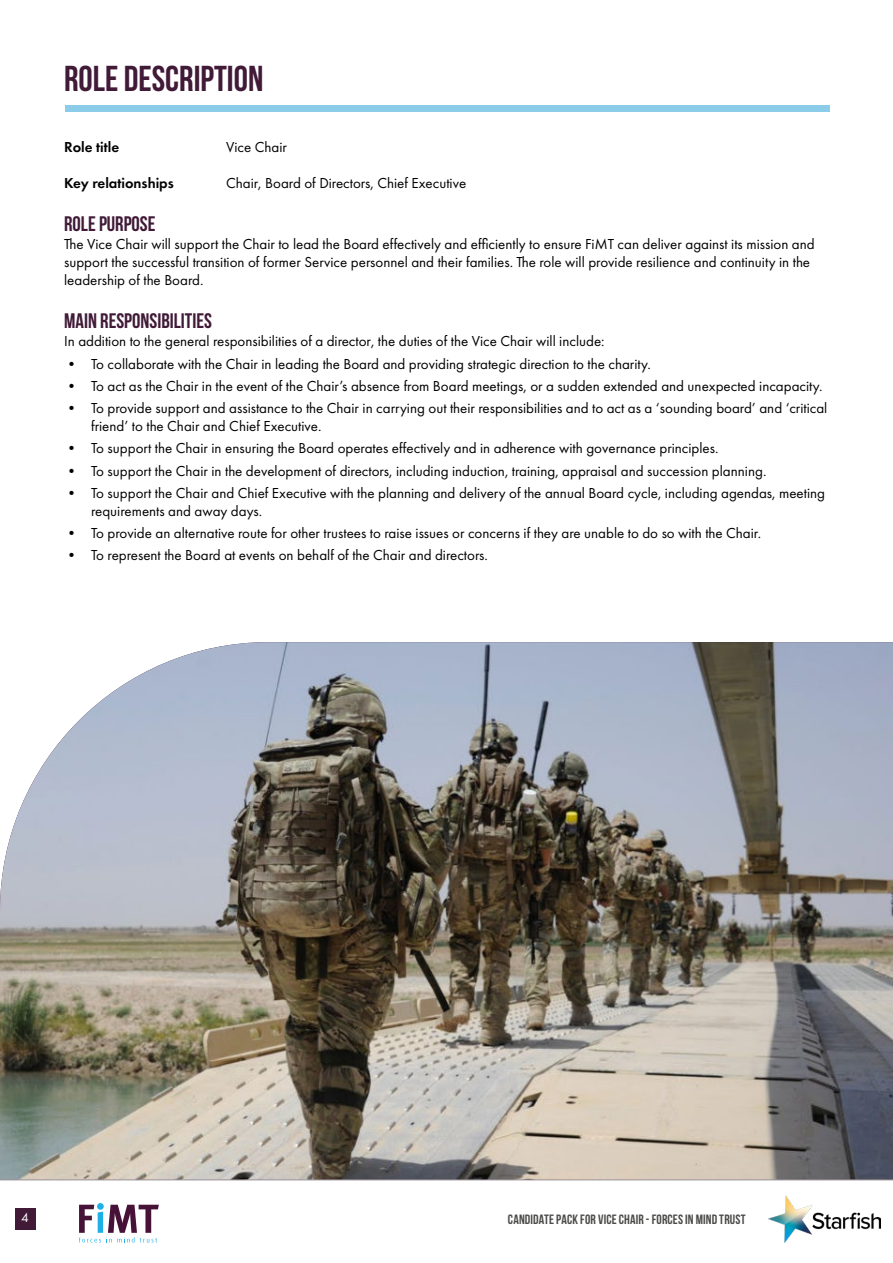
<style>
.page{position:relative;width:893px;height:1263px;background:#fff}
.page>*{position:absolute;margin:0;border:0;box-sizing:border-box;transform-origin:0 0}
.t1{font:700 36px "Bebas Neue";color:#401a37}
.t2{font:700 21px "Bebas Neue";color:#401a37}
.t3{font:15px/18px "Futura PT";color:#000}
.t4{font:600 15px "Futura PT";color:#000}
.t5{font:700 13.5px "Bebas Neue";letter-spacing:.01em;color:#4a4a49}
.t6{font:13.5px "Futura PT";color:#fff}
</style>
<div class="page">
<svg style="left:79px;top:1205px;width:80px;height:37px"></svg>
<div style="left:97px;top:1203px;width:7px;height:7px;background:#1fb0e7;border-radius:50%"></div>
<img style="left:768px;top:1196px;width:112px;height:46px">
<div style="left:15px;top:1208px;width:20px;height:21px;background:#401a37"></div>
<hr style="left:0;top:1179px;width:893px;height:2px;background:#000">
<div style="left:65px;top:105px;width:764px;height:7px;background:#8bcce9"></div>
<img style="left:0;top:642px;width:893px;height:537px">
<h1 class="t1" style="left:64px;top:59px;width:201px">ROLE DESCRIPTION</h1>
<p class="t4" style="left:64px;top:138px;width:57px">Role title</p>
<p class="t3" style="left:226px;top:138px;width:62px">Vice Chair</p>
<p class="t4" style="left:64px;top:174px;width:111px">Key relationships</p>
<p class="t3" style="left:226px;top:174px;width:242px">Chair, Board of Directors, Chief Executive</p>
<h2 class="t2" style="left:64px;top:212px;width:93px">ROLE PURPOSE</h2>
<p class="t3" style="left:64px;top:235px;width:752px">The Vice Chair will support the Chair to lead the Board effectively and efficiently to ensure FiMT can deliver against its mission and support the successful transition of former Service personnel and their families. The role will provide resilience and continuity in the leadership of the Board.</p>
<h2 class="t2" style="left:64px;top:310px;width:149px">MAIN RESPONSIBILITIES</h2>
<p class="t3" style="left:64px;top:332px;width:542px">In addition to the general responsibilities of a director, the duties of the Vice Chair will include:</p>
<p class="t3" style="left:64px;top:355px;width:588px">• To collaborate with the Chair in leading the Board and providing strategic direction to the charity.</p>
<p class="t3" style="left:64px;top:377px;width:760px">• To act as the Chair in the event of the Chair’s absence from Board meetings, or a sudden extended and unexpected incapacity.</p>
<p class="t3" style="left:91px;top:399px;width:738px;text-indent:-27px">• To provide support and assistance to the Chair in carrying out their responsibilities and to act as a ‘sounding board’ and ‘critical friend’ to the Chair and Chief Executive.</p>
<p class="t3" style="left:64px;top:439px;width:656px">• To support the Chair in ensuring the Board operates effectively and in adherence with governance principles.</p>
<p class="t3" style="left:64px;top:462px;width:704px">• To support the Chair in the development of directors, including induction, training, appraisal and succession planning.</p>
<p class="t3" style="left:91px;top:484px;width:735px;text-indent:-27px">• To support the Chair and Chief Executive with the planning and delivery of the annual Board cycle, including agendas, meeting requirements and away days.</p>
<p class="t3" style="left:64px;top:524px;width:698px">• To provide an alternative route for other trustees to raise issues or concerns if they are unable to do so with the Chair.</p>
<p class="t3" style="left:64px;top:546px;width:425px">• To represent the Board at events on behalf of the Chair and directors.</p>
<p class="t6" style="left:21px;top:1210px;width:9px">4</p>
<p class="t5" style="left:508px;top:1211px;width:239px">CANDIDATE PACK FOR VICE CHAIR - FORCES IN MIND TRUST</p>
</div>
